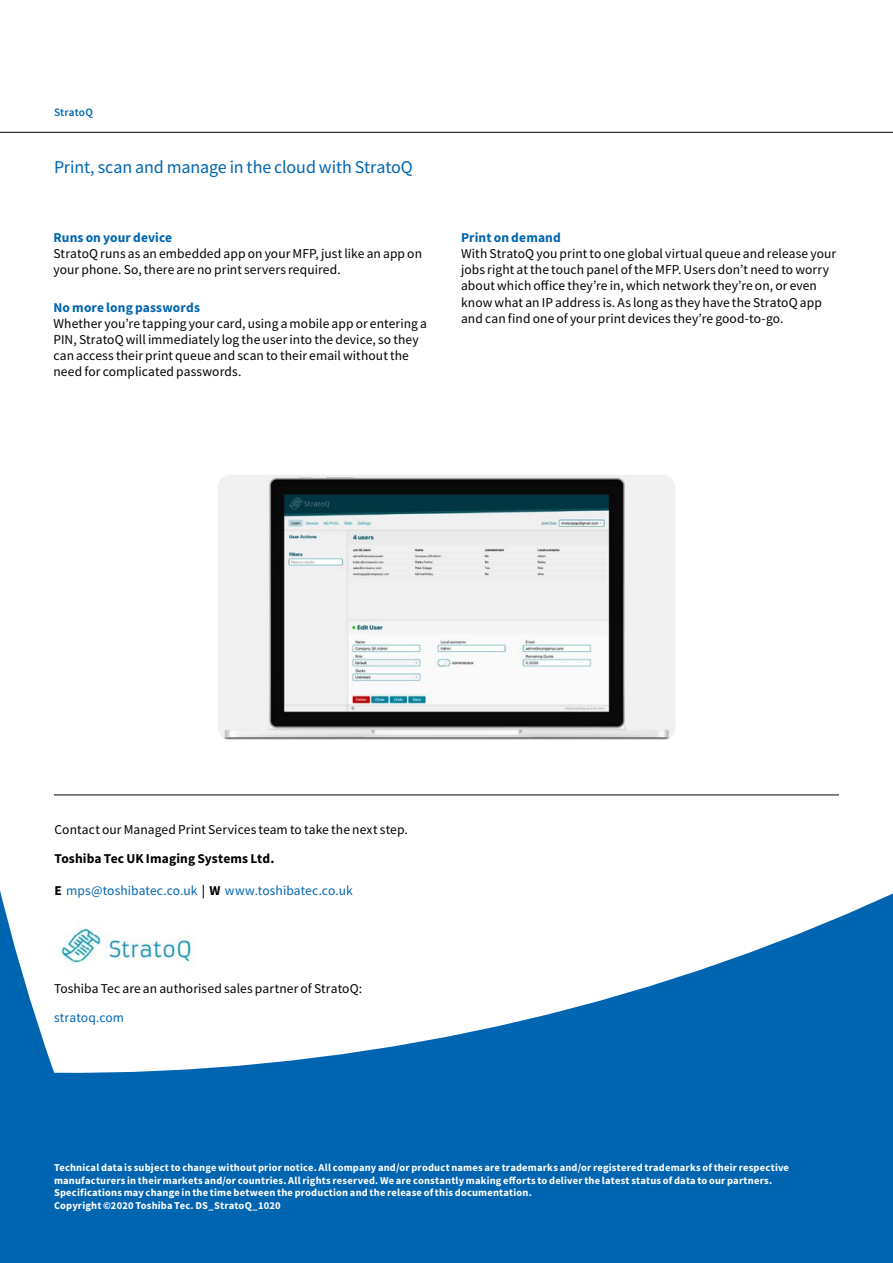
<style>
.page{position:relative;width:893px;height:1263px;background:#0065b0}
.page>*{position:absolute;margin:0;border:0;box-sizing:border-box;transform-origin:0 0}
.t1{font:18px "Toshiba Sans";letter-spacing:-.005em;color:#0065b0}
.t2{font:13.5px/16.2px "Toshiba Sans";letter-spacing:.01em;color:#000}
.t3{font:13.5px "Toshiba Sans";letter-spacing:.005em;color:#0065b0}
.t4{font:700 13.5px "Toshiba Sans";letter-spacing:.01em;color:#0065b0}
.t5{font:700 13.5px "Toshiba Sans";letter-spacing:.01em;color:#000}
.t6{font:500 11.25px "Toshiba Sans";letter-spacing:.015em;color:#0065b0}
.t7{font:700 10.5px/12.6px "Toshiba Sans";letter-spacing:.02em;color:#fff}
.s1{font-weight:700;color:#000}
.s2{font-weight:500;color:#000}
</style>
<div class="page">
<div style="left:0;top:0;width:893px;height:1073px;background:#fff"></div>
<hr style="left:0;top:132px;width:893px;height:1px;background:#000">
<hr style="left:54px;top:795px;width:785px;height:1px;background:#000">
<img style="left:218px;top:475px;width:457px;height:265px">
<img style="left:54px;top:923px;width:142px;height:51px">
<p class="t6" style="left:54px;top:104px;width:40px">StratoQ</p>
<h1 class="t1" style="left:54px;top:156px;width:360px">Print, scan and manage in the cloud with StratoQ</h1>
<p class="t4" style="left:53px;top:228px;width:120px">Runs on your device</p>
<p class="t2" style="left:53px;top:245px;width:370px">StratoQ runs as an embedded app on your MFP, just like an app on your phone. So, there are no print servers required.</p>
<p class="t4" style="left:53px;top:298px;width:148px">No more long passwords</p>
<p class="t2" style="left:53px;top:315px;width:375px">Whether you’re tapping your card, using a mobile app or entering a PIN, StratoQ will immediately log the user into the device, so they can access their print queue and scan to their email without the need for complicated passwords.</p>
<p class="t4" style="left:461px;top:228px;width:101px">Print on demand</p>
<p class="t2" style="left:461px;top:245px;width:377px">With StratoQ you print to one global virtual queue and release your jobs right at the touch panel of the MFP. Users don’t need to worry about which office they’re in, which network they’re on, or even know what an IP address is. As long as they have the StratoQ app and can find one of your print devices they’re good-to-go.</p>
<p class="t2" style="left:55px;top:821px;width:355px">Contact our Managed Print Services team to take the next step.</p>
<p class="t5" style="left:55px;top:849px;width:221px">Toshiba Tec UK Imaging Systems Ltd.</p>
<p class="t3" style="left:55px;top:882px;width:300px"><span class="s1">E</span> mps@toshibatec.co.uk <span class="s2">|</span> <span class="s1">W</span> www.toshibatec.co.uk</p>
<p class="t2" style="left:54px;top:980px;width:310px">Toshiba Tec are an authorised sales partner of StratoQ:</p>
<p class="t3" style="left:54px;top:1009px;width:72px">stratoq.com</p>
<p class="t7" style="left:54px;top:1161px;width:737px">Technical data is subject to change without prior notice. All company and/or product names are trademarks and/or registered trademarks of their respective manufacturers in their markets and/or countries. All rights reserved. We are constantly making efforts to deliver the latest status of data to our partners.<br>Specifications may change in the time between the production and the release of this documentation.<br>Copyright ©2020 Toshiba Tec. DS_StratoQ_1020</p>
</div>
